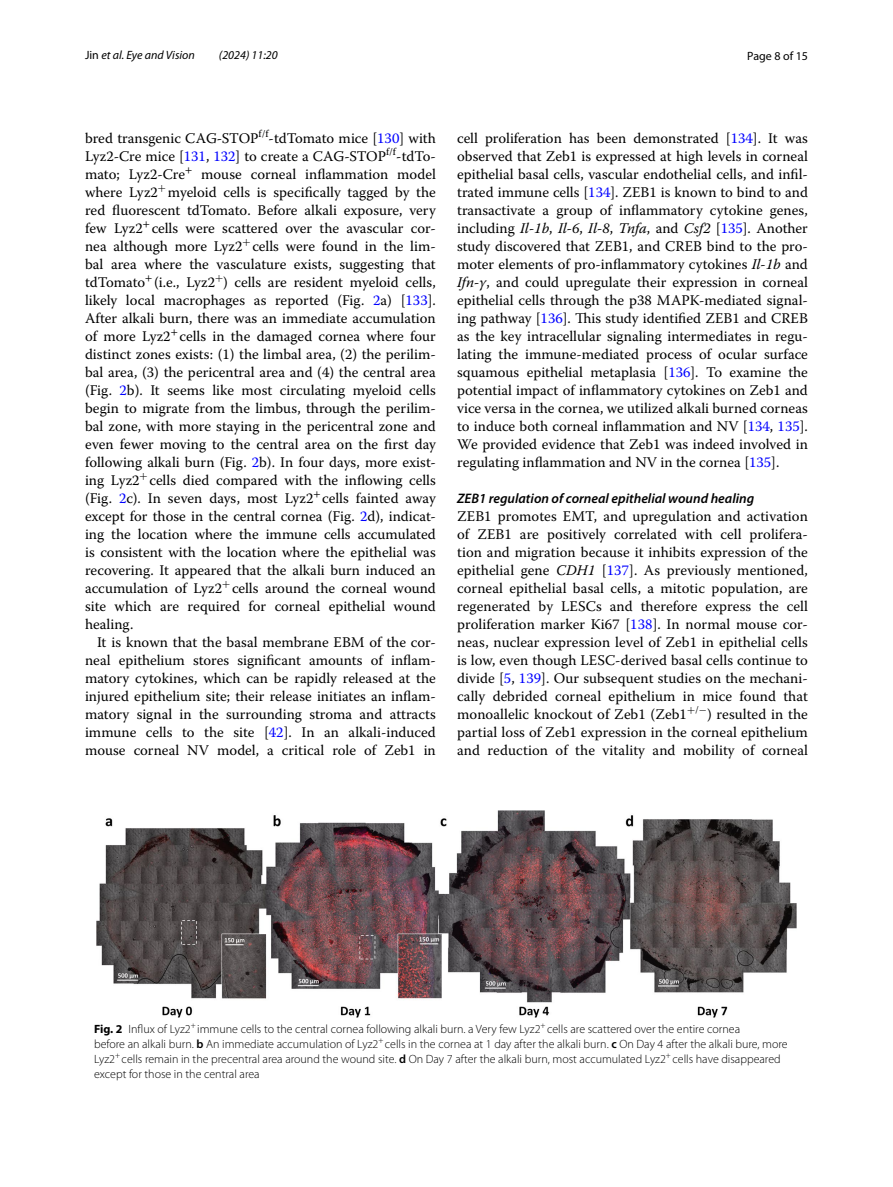
<style>
.page{position:relative;width:893px;height:1187px;background:#fff}
.page>*{position:absolute;margin:0;border:0;box-sizing:border-box;transform-origin:0 0}
.t1{font:14.7px/18px "Warnock Pro";color:#000;text-align:justify}
.t2{font:italic 600 13.8px "Myriad Pro";color:#000}
.t3{font:300 12px/15px "Myriad Pro";color:#000}
.t4{font:italic 12px "Myriad Pro";color:#000}
.t5{font:12px "Myriad Pro";color:#000}
.s1{font-style:normal}
.s2{color:#00f}
.s3{font-style:italic}
.s4{font-weight:700}
.s5{font-weight:600}
</style>
<div class="page">
<img style="left:96px;top:810px;width:701px;height:207px">
<p class="t4" style="left:85px;top:48px;width:111px"><span class="s1">Jin</span> et al. Eye and Vision</p>
<p class="t4" style="left:219px;top:48px;width:60px">(2024) 11:20</p>
<p class="t5" style="left:747px;top:48px;width:62px">Page 8 of 15</p>
<p class="t1" style="left:85px;top:128px;width:352px">bred transgenic CAG-STOP<sup>f/f</sup>-tdTomato mice [<span class="s2">130</span>] with Lyz2-Cre mice [<span class="s2">131</span>, <span class="s2">132</span>] to create a CAG-STOP<sup>f/f</sup>-tdTo&shy;mato; Lyz2-Cre<sup>+</sup> mouse corneal inflammation model where Lyz2<sup>+</sup> myeloid cells is specifically tagged by the red fluorescent tdTomato. Before alkali exposure, very few Lyz2<sup>+</sup> cells were scattered over the avascular cor&shy;nea although more Lyz2<sup>+</sup> cells were found in the lim&shy;bal area where the vasculature exists, suggesting that tdTomato<sup>+</sup> (i.e., Lyz2<sup>+</sup>) cells are resident myeloid cells, likely local macrophages as reported (Fig. <span class="s2">2</span>a) [<span class="s2">133</span>].<br>After alkali burn, there was an immediate accumulation of more Lyz2<sup>+</sup> cells in the damaged cornea where four distinct zones exists: (1) the limbal area, (2) the perilim&shy;bal area, (3) the pericentral area and (4) the central area (Fig. <span class="s2">2</span>b). It seems like most circulating myeloid cells begin to migrate from the limbus, through the perilim&shy;bal zone, with more staying in the pericentral zone and even fewer moving to the central area on the first day following alkali burn (Fig. <span class="s2">2</span>b). In four days, more exist&shy;ing Lyz2<sup>+</sup> cells died compared with the inflowing cells (Fig. <span class="s2">2</span>c). In seven days, most Lyz2<sup>+</sup> cells fainted away except for those in the central cornea (Fig. <span class="s2">2</span>d), indicat&shy;ing the location where the immune cells accumulated is consistent with the location where the epithelial was recovering. It appeared that the alkali burn induced an accumulation of Lyz2<sup>+</sup> cells around the corneal wound site which are required for corneal epithelial wound healing.</p>
<p class="t1" style="left:85px;top:632px;width:352px;text-indent:12px">It is known that the basal membrane EBM of the cor&shy;neal epithelium stores significant amounts of inflam&shy;matory cytokines, which can be rapidly released at the injured epithelium site; their release initiates an inflam&shy;matory signal in the surrounding stroma and attracts immune cells to the site [<span class="s2">42</span>]. In an alkali-induced mouse corneal NV model, a critical role of Zeb1 in</p>
<p class="t1" style="left:457px;top:128px;width:352px">cell proliferation has been demonstrated [<span class="s2">134</span>]. It was observed that Zeb1 is expressed at high levels in corneal epithelial basal cells, vascular endothelial cells, and infil&shy;trated immune cells [<span class="s2">134</span>]. ZEB1 is known to bind to and transactivate a group of inflammatory cytokine genes, including <span class="s3">Il-1b</span>, <span class="s3">Il-6</span>, <span class="s3">Il-8</span>, <span class="s3">Tnfa</span>, and <span class="s3">Csf2</span> [<span class="s2">135</span>]. Another study discovered that ZEB1, and CREB bind to the pro&shy;moter elements of pro-inflammatory cytokines <span class="s3">Il-1b</span> and <span class="s3">Ifn-γ</span>, and could upregulate their expression in corneal epithelial cells through the p38 MAPK-mediated signal&shy;ing pathway [<span class="s2">136</span>]. This study identified ZEB1 and CREB as the key intracellular signaling intermediates in regu&shy;lating the immune-mediated process of ocular surface squamous epithelial metaplasia [<span class="s2">136</span>]. To examine the potential impact of inflammatory cytokines on Zeb1 and vice versa in the cornea, we utilized alkali burned corneas to induce both corneal inflammation and NV [<span class="s2">134</span>, <span class="s2">135</span>].<br>We provided evidence that Zeb1 was indeed involved in regulating inflammation and NV in the cornea [<span class="s2">135</span>].</p>
<p class="t2" style="left:457px;top:489px;width:299px">ZEB1 regulation of corneal epithelial wound healing</p>
<p class="t1" style="left:457px;top:506px;width:352px">ZEB1 promotes EMT, and upregulation and activation of ZEB1 are positively correlated with cell prolifera&shy;tion and migration because it inhibits expression of the epithelial gene <span class="s3">CDH1</span> [<span class="s2">137</span>]. As previously mentioned, corneal epithelial basal cells, a mitotic population, are regenerated by LESCs and therefore express the cell proliferation marker Ki67 [<span class="s2">138</span>]. In normal mouse cor&shy;neas, nuclear expression level of Zeb1 in epithelial cells is low, even though LESC-derived basal cells continue to divide [<span class="s2">5</span>, <span class="s2">139</span>]. Our subsequent studies on the mechani&shy;cally debrided corneal epithelium in mice found that monoallelic knockout of Zeb1 (Zeb1<sup>+</sup><sup>/</sup><sup>−</sup>) resulted in the partial loss of Zeb1 expression in the corneal epithelium and reduction of the vitality and mobility of corneal</p>
<p class="t3" style="left:94px;top:1021px;width:695px"><span class="s4">Fig. 2</span> Influx of -Lyz2<sup>+</sup> immune cells to the central cornea following alkali burn. a Very few Lyz2<sup>+</sup> cells are scattered over the entire cornea<br>before an alkali burn. <span class="s5">b</span> An immediate accumulation of -Lyz2<sup>+</sup> cells in the cornea at 1 day after the alkali burn. <span class="s5">c</span> On Day 4 after the alkali bure, more Lyz2<sup>+</sup> cells remain in the precentral area around the wound site. <span class="s5">d</span> On Day 7 after the alkali burn, most accumulated Lyz2<sup>+</sup> cells have disappeared except for those in the central area</p>
</div>
